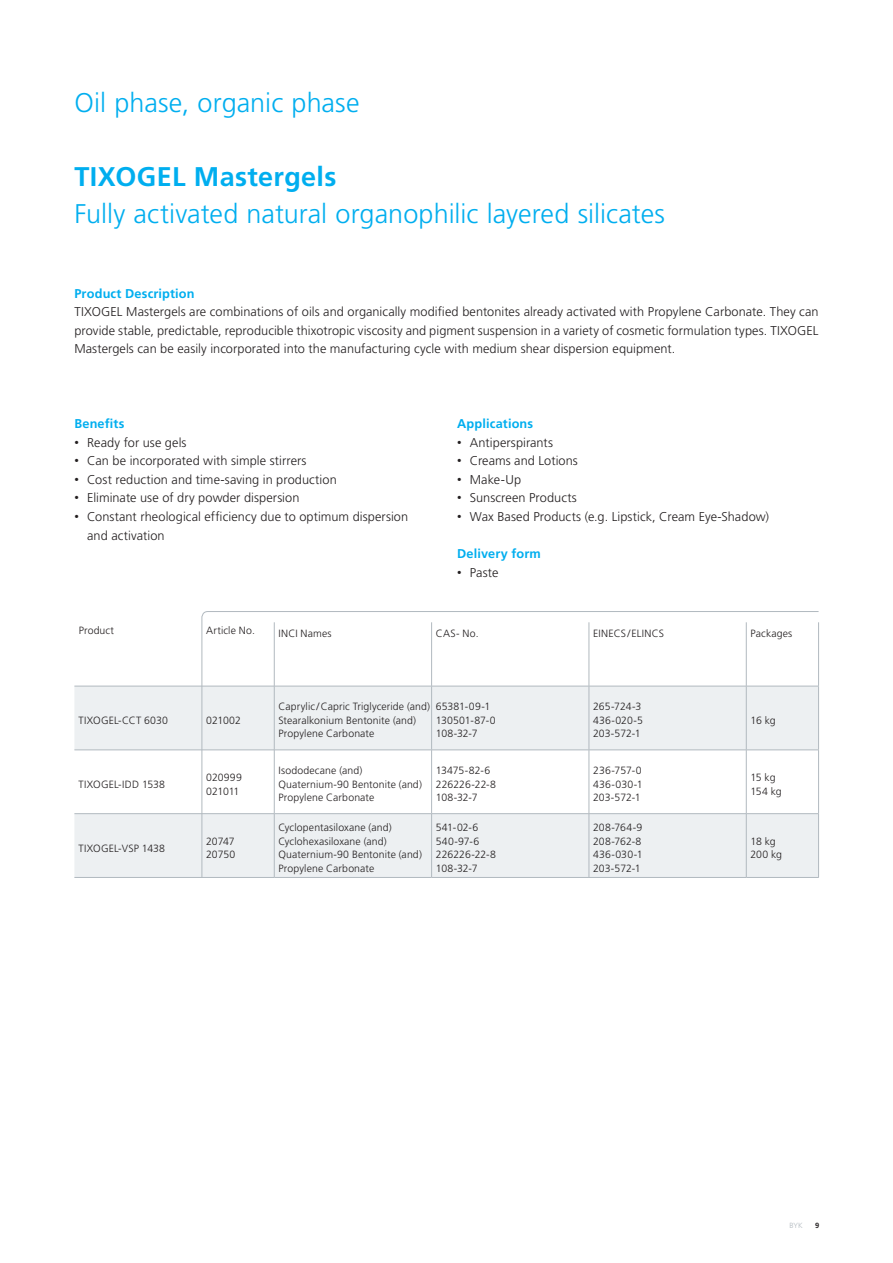
<style>
.page{position:relative;width:893px;height:1263px;background:#fff}
.page>*{position:absolute;margin:0;border:0;box-sizing:border-box;transform-origin:0 0}
.t1{font:300 27px "Frutiger LT Std";color:#00aeef}
.t2{font:700 27px "Frutiger LT Std";letter-spacing:.015em;color:#00aeef}
.t3{font:300 12.75px/18.6px "Frutiger LT Std";letter-spacing:.005em;color:#231f20}
.t4{font:700 12.75px "Frutiger LT Std";letter-spacing:.01em;color:#00aeef}
.t5{font:300 10.5px/13.5px "Frutiger LT Std";letter-spacing:.01em;color:#231f20}
.t6{font:300 10.5px/13.5px "Frutiger LT Std";letter-spacing:-.01em;color:#231f20}
.t7{font:300 7.5px "Frutiger LT Std";color:#b1b9bf}
.t8{font:700 7.5px "Frutiger LT Std";color:#231f20}
.s1{font-family:"Arial";font-weight:400}
</style>
<div class="page">
<svg style="left:74px;top:687px;width:127px;height:190px;fill:#edf0f2"></svg>
<hr style="left:74px;top:686px;width:128px;height:1px;background:#b1b9bf">
<hr style="left:74px;top:750px;width:128px;height:1px;background:#b1b9bf">
<hr style="left:74px;top:813px;width:128px;height:1px;background:#b1b9bf">
<hr style="left:74px;top:877px;width:128px;height:1px;background:#b1b9bf">
<svg style="left:201px;top:611px;width:618px;height:267px"></svg>
<h1 class="t1" style="left:74px;top:87px;width:287px">Oil phase, organic phase</h1>
<h1 class="t2" style="left:74px;top:161px;width:263px">TIXOGEL Mastergels</h1>
<h1 class="t1" style="left:74px;top:199px;width:592px">Fully activated natural organophilic layered silicates</h1>
<p class="t4" style="left:74px;top:286px;width:122px">Product Description</p>
<p class="t3" style="left:74px;top:303px;width:746px;text-align:justify">TIXOGEL Mastergels are combinations of oils and organically modified bentonites already activated with Propylene Carbonate. They can provide stable, predictable, reproducible thixotropic viscosity and pigment suspension in a variety of cosmetic formulation types. TIXOGEL Mastergels can be easily incorporated into the manufacturing cycle with medium shear dispersion equipment.</p>
<p class="t4" style="left:74px;top:416px;width:52px">Benefits</p>
<p class="t3" style="left:74px;top:433px;width:114px"><span class="s1">•</span> Ready for use gels</p>
<p class="t3" style="left:74px;top:452px;width:234px"><span class="s1">•</span> Can be incorporated with simple stirrers</p>
<p class="t3" style="left:74px;top:470px;width:264px"><span class="s1">•</span> Cost reduction and time-saving in production</p>
<p class="t3" style="left:74px;top:489px;width:227px"><span class="s1">•</span> Eliminate use of dry powder dispersion</p>
<p class="t3" style="left:87px;top:507px;width:323px;text-indent:-13px"><span class="s1">•</span> Constant rheological efficiency due to optimum dispersion and activation</p>
<p class="t4" style="left:457px;top:416px;width:78px">Applications</p>
<p class="t3" style="left:457px;top:433px;width:98px"><span class="s1">•</span> Antiperspirants</p>
<p class="t3" style="left:457px;top:452px;width:122px"><span class="s1">•</span> Creams and Lotions</p>
<p class="t3" style="left:457px;top:470px;width:66px"><span class="s1">•</span> Make-Up</p>
<p class="t3" style="left:457px;top:489px;width:121px"><span class="s1">•</span> Sunscreen Products</p>
<p class="t3" style="left:457px;top:507px;width:314px"><span class="s1">•</span> Wax Based Products (e.g. Lipstick, Cream Eye-Shadow)</p>
<p class="t4" style="left:457px;top:546px;width:85px">Delivery form</p>
<p class="t3" style="left:457px;top:563px;width:43px"><span class="s1">•</span> Paste</p>
<p class="t5" style="left:79px;top:624px;width:37px">Product</p>
<p class="t5" style="left:206px;top:624px;width:50px">Article No.</p>
<p class="t5" style="left:278px;top:626px;width:55px">INCI Names</p>
<p class="t5" style="left:436px;top:626px;width:44px">CAS- No.</p>
<p class="t5" style="left:593px;top:626px;width:72px">EINECS/ELINCS</p>
<p class="t5" style="left:750px;top:626px;width:43px">Packages</p>
<p class="t5" style="left:79px;top:714px;width:91px">TIXOGEL-CCT 6030</p>
<p class="t5" style="left:206px;top:714px;width:36px">021002</p>
<p class="t5" style="left:278px;top:700px;width:153px">Caprylic /Capric Triglyceride (and)<br>Stearalkonium Bentonite (and)<br>Propylene Carbonate</p>
<p class="t5" style="left:436px;top:700px;width:61px">65381-09-1<br>130501-87-0<br>108-32-7</p>
<p class="t5" style="left:593px;top:700px;width:51px">265-724-3<br>436-020-5<br>203-572-1</p>
<p class="t5" style="left:750px;top:714px;width:27px">16 kg</p>
<p class="t5" style="left:79px;top:777px;width:88px">TIXOGEL-IDD 1538</p>
<p class="t5" style="left:206px;top:771px;width:37px">020999<br>021011</p>
<p class="t5" style="left:278px;top:764px;width:145px">Isododecane (and)<br>Quaternium-90 Bentonite (and)<br>Propylene Carbonate</p>
<p class="t5" style="left:436px;top:764px;width:62px">13475-82-6<br>226226-22-8<br>108-32-7</p>
<p class="t5" style="left:593px;top:764px;width:51px;text-align:justify">236-757-0<br>436-030-1<br>203-572-1</p>
<p class="t5" style="left:750px;top:771px;width:33px">15 kg<br>154 kg</p>
<p class="t5" style="left:79px;top:841px;width:88px">TIXOGEL-VSP 1438</p>
<p class="t6" style="left:206px;top:834px;width:31px">20747<br>20750</p>
<p class="t5" style="left:278px;top:821px;width:145px">Cyclopentasiloxane (and)<br>Cyclohexasiloxane (and)<br>Quaternium-90 Bentonite (and)<br>Propylene Carbonate</p>
<p class="t5" style="left:436px;top:821px;width:62px">541-02-6<br>540-97-6<br>226226-22-8<br>108-32-7</p>
<p class="t5" style="left:593px;top:821px;width:51px;text-align:justify">208-764-9<br>208-762-8<br>436-030-1<br>203-572-1</p>
<p class="t5" style="left:750px;top:835px;width:33px">18 kg<br>200 kg</p>
<p class="t7" style="left:789px;top:1221px;width:15px">BYK</p>
<p class="t8" style="left:815px;top:1221px;width:6px">9</p>
</div>
